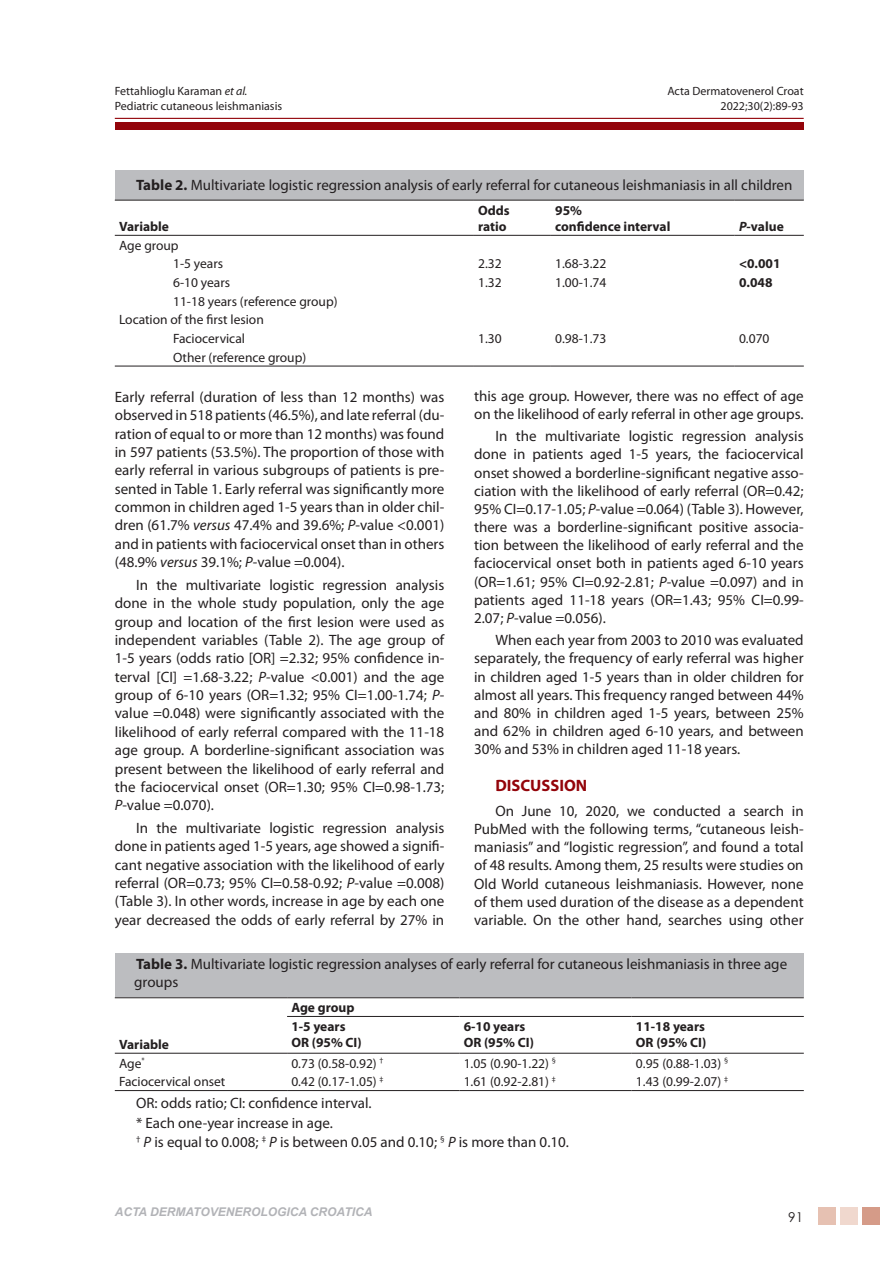
<style>
.page{position:relative;width:893px;height:1263px;background:#fff}
.page>*{position:absolute;margin:0;border:0;box-sizing:border-box;transform-origin:0 0}
.t1{font:700 16.5px "Myriad Pro";color:#93040a}
.t2{font:15px/18.1px "Myriad Pro";color:#231f20;text-align:justify}
.t3{font:13.5px/18.6px "Myriad Pro";color:#231f20}
.t4{font:700 13.5px/16.5px "Myriad Pro";color:#231f20}
.t5{font:13.5px "Century Gothic";color:#231f20}
.t6{font:12px "Myriad Pro";color:#231f20}
.t7{font:italic 700 12px "Arial";color:#b2b3b7}
.s1{font-style:italic}
.s2{font-weight:700}
</style>
<div class="page">
<div style="left:115px;top:122px;width:689px;height:8px;background:#93040a"></div>
<hr style="left:115px;top:118px;width:689px;height:1px;background:#93040a">
<div style="left:818px;top:1207px;width:18px;height:18px;background:#e6c1b2"></div>
<div style="left:840px;top:1207px;width:18px;height:18px;background:#f0d8ce"></div>
<div style="left:863px;top:1207px;width:17px;height:18px;background:#d59b88"></div>
<div style="left:115px;top:954px;width:688px;height:43px;background:#bcbdc0"></div>
<div style="left:115px;top:170px;width:688px;height:29px;background:#bcbdc0"></div>
<hr style="left:115px;top:200px;width:359px;height:1px;background:#231f20">
<hr style="left:474px;top:200px;width:77px;height:1px;background:#231f20">
<hr style="left:551px;top:200px;width:184px;height:1px;background:#231f20">
<hr style="left:735px;top:200px;width:69px;height:1px;background:#231f20">
<hr style="left:115px;top:235px;width:359px;height:1px;background:#231f20">
<hr style="left:474px;top:235px;width:77px;height:1px;background:#231f20">
<hr style="left:551px;top:235px;width:184px;height:1px;background:#231f20">
<hr style="left:735px;top:235px;width:69px;height:1px;background:#231f20">
<hr style="left:115px;top:366px;width:359px;height:1px;background:#231f20">
<hr style="left:474px;top:366px;width:77px;height:1px;background:#231f20">
<hr style="left:551px;top:366px;width:184px;height:1px;background:#231f20">
<hr style="left:735px;top:366px;width:69px;height:1px;background:#231f20">
<hr style="left:115px;top:997px;width:172px;height:1px;background:#231f20">
<hr style="left:287px;top:997px;width:172px;height:1px;background:#231f20">
<hr style="left:459px;top:997px;width:173px;height:1px;background:#231f20">
<hr style="left:632px;top:997px;width:172px;height:1px;background:#231f20">
<hr style="left:287px;top:1016px;width:172px;height:1px;background:#231f20">
<hr style="left:459px;top:1016px;width:173px;height:1px;background:#231f20">
<hr style="left:632px;top:1016px;width:172px;height:1px;background:#231f20">
<hr style="left:115px;top:1053px;width:172px;height:1px;background:#231f20">
<hr style="left:287px;top:1053px;width:172px;height:1px;background:#231f20">
<hr style="left:459px;top:1053px;width:173px;height:1px;background:#231f20">
<hr style="left:632px;top:1053px;width:172px;height:1px;background:#231f20">
<hr style="left:115px;top:1090px;width:172px;height:1px;background:#231f20">
<hr style="left:287px;top:1090px;width:172px;height:1px;background:#231f20">
<hr style="left:459px;top:1090px;width:173px;height:1px;background:#231f20">
<hr style="left:632px;top:1090px;width:172px;height:1px;background:#231f20">
<p class="t6" style="left:115px;top:84px;width:134px">Fettahlioglu Karaman <span class="s1">et al.</span></p>
<p class="t6" style="left:667px;top:84px;width:138px">Acta Dermatovenerol Croat</p>
<p class="t6" style="left:115px;top:98px;width:169px">Pediatric cutaneous leishmaniasis</p>
<p class="t6" style="left:720px;top:98px;width:85px">2022;30(2):89-93</p>
<p class="t2" style="left:136px;top:175px;width:658px"><span class="s2">Table 2.</span> Multivariate logistic regression analysis of early referral for cutaneous leishmaniasis in all children</p>
<p class="t4" style="left:119px;top:218px;width:52px">Variable</p>
<p class="t4" style="left:478px;top:201px;width:33px">Odds ratio</p>
<p class="t4" style="left:555px;top:201px;width:117px">95%<br>confidence interval</p>
<p class="t4" style="left:739px;top:218px;width:46px"><span class="s1">P</span>-value</p>
<p class="t3" style="left:173px;top:236px;width:52px;text-indent:-54px">Age group<br>1-5 years</p>
<p class="t3" style="left:478px;top:254px;width:25px">2.32</p>
<p class="t3" style="left:555px;top:254px;width:53px">1.68-3.22</p>
<p class="t4" style="left:739px;top:255px;width:43px">&lt;0.001</p>
<p class="t3" style="left:173px;top:273px;width:59px">6-10 years</p>
<p class="t3" style="left:478px;top:273px;width:25px">1.32</p>
<p class="t3" style="left:555px;top:273px;width:53px">1.00-1.74</p>
<p class="t4" style="left:739px;top:274px;width:35px">0.048</p>
<p class="t3" style="left:173px;top:292px;width:166px">11-18 years (reference group)</p>
<p class="t3" style="left:119px;top:310px;width:146px">Location of the first lesion</p>
<p class="t3" style="left:173px;top:329px;width:73px">Faciocervical</p>
<p class="t3" style="left:478px;top:329px;width:25px">1.30</p>
<p class="t3" style="left:555px;top:329px;width:53px">0.98-1.73</p>
<p class="t3" style="left:739px;top:329px;width:32px">0.070</p>
<p class="t3" style="left:173px;top:348px;width:135px">Other (reference group)</p>
<p class="t2" style="left:115px;top:387px;width:331px">Early referral (duration of less than 12 months) was observed in 518 patients (46.5%), and late referral (du&shy;ration of equal to or more than 12 months) was found in 597 patients (53.5%). The proportion of those with early referral in various subgroups of patients is pre&shy;sented in Table 1. Early referral was significantly more common in children aged 1-5 years than in older chil&shy;dren (61.7% <span class="s1">versus</span> 47.4% and 39.6%; <span class="s1">P</span>-value &lt;0.001) and in patients with faciocervical onset than in others (48.9% <span class="s1">versus</span> 39.1%; <span class="s1">P</span>-value =0.004).</p>
<p class="t2" style="left:115px;top:575px;width:331px;text-indent:21px">In the multivariate logistic regression analysis done in the whole study population, only the age group and location of the first lesion were used as independent variables (Table 2). The age group of 1-5 years (odds ratio [OR] =2.32; 95% confidence in&shy;terval [CI] =1.68-3.22; <span class="s1">P</span>-value &lt;0.001) and the age group of 6-10 years (OR=1.32; 95% CI=1.00-1.74; <span class="s1">P&shy;</span>value =0.048) were significantly associated with the likelihood of early referral compared with the 11-18 age group. A borderline-significant association was present between the likelihood of early referral and the faciocervical onset (OR=1.30; 95% CI=0.98-1.73; <span class="s1">P</span>-value =0.070).</p>
<p class="t2" style="left:115px;top:818px;width:331px;text-indent:21px">In the multivariate logistic regression analysis done in patients aged 1-5 years, age showed a signifi&shy;cant negative association with the likelihood of early referral (OR=0.73; 95% CI=0.58-0.92; <span class="s1">P</span>-value =0.008) (Table 3). In other words, increase in age by each one year decreased the odds of early referral by 27% in</p>
<p class="t2" style="left:474px;top:386px;width:331px">this age group. However, there was no effect of age on the likelihood of early referral in other age groups.</p>
<p class="t2" style="left:474px;top:427px;width:331px;text-indent:21px">In the multivariate logistic regression analysis done in patients aged 1-5 years, the faciocervical onset showed a borderline-significant negative asso&shy;ciation with the likelihood of early referral (OR=0.42; 95% CI=0.17-1.05; <span class="s1">P</span>-value =0.064) (Table 3). However, there was a borderline-significant positive associa&shy;tion between the likelihood of early referral and the faciocervical onset both in patients aged 6-10 years (OR=1.61; 95% CI=0.92-2.81; <span class="s1">P</span>-value =0.097) and in patients aged 11-18 years (OR=1.43; 95% CI=0.99- 2.07; <span class="s1">P</span>-value =0.056).</p>
<p class="t2" style="left:474px;top:631px;width:331px;text-indent:21px">When each year from 2003 to 2010 was evaluated separately, the frequency of early referral was higher in children aged 1-5 years than in older children for almost all years. This frequency ranged between 44% and 80% in children aged 1-5 years, between 25% and 62% in children aged 6-10 years, and between 30% and 53% in children aged 11-18 years.</p>
<p class="t1" style="left:495px;top:775px;width:93px">DISCUSSION</p>
<p class="t2" style="left:474px;top:801px;width:331px;text-indent:21px">On June 10, 2020, we conducted a search in PubMed with the following terms, “cutaneous leish&shy;maniasis” and “logistic regression”, and found a total of 48 results. Among them, 25 results were studies on Old World cutaneous leishmaniasis. However, none of them used duration of the disease as a dependent variable. On the other hand, searches using other</p>
<p class="t2" style="left:134px;top:955px;width:654px"><span class="s2">Table 3.</span> Multivariate logistic regression analyses of early referral for cutaneous leishmaniasis in three age groups</p>
<p class="t4" style="left:119px;top:1036px;width:52px">Variable</p>
<p class="t4" style="left:291px;top:998px;width:65px;line-height:18.6px">Age group<br>1-5 years</p>
<p class="t4" style="left:291px;top:1034px;width:72px">OR (95% CI)</p>
<p class="t4" style="left:464px;top:1017px;width:72px">6-10 years<br>OR (95% CI)</p>
<p class="t4" style="left:636px;top:1017px;width:72px">11-18 years<br>OR (95% CI)</p>
<p class="t3" style="left:119px;top:1053px;width:27px">Age<sup>*</sup></p>
<p class="t3" style="left:291px;top:1053px;width:94px">0.73 (0.58-0.92) <sup>†</sup></p>
<p class="t3" style="left:464px;top:1053px;width:94px">1.05 (0.90-1.22) <sup>§</sup></p>
<p class="t3" style="left:636px;top:1053px;width:94px">0.95 (0.88-1.03) <sup>§</sup></p>
<p class="t3" style="left:119px;top:1072px;width:108px">Faciocervical onset</p>
<p class="t3" style="left:291px;top:1072px;width:94px">0.42 (0.17-1.05) <sup>‡</sup></p>
<p class="t3" style="left:464px;top:1072px;width:94px">1.61 (0.92-2.81) <sup>‡</sup></p>
<p class="t3" style="left:636px;top:1072px;width:94px">1.43 (0.99-2.07) <sup>‡</sup></p>
<p class="t2" style="left:136px;top:1093px;width:434px;line-height:19.2px;text-align:left">OR: odds ratio; CI: confidence interval.<br>* Each one-year increase in age.<br><sup>†</sup> <span class="s1">P</span> is equal to 0.008; <sup>‡</sup> <span class="s1">P</span> is between 0.05 and 0.10; <sup>§</sup> <span class="s1">P</span> is more than 0.10.</p>
<p class="t7" style="left:115px;top:1203px;width:259px">ACTA DERMATOVENEROLOGICA CROATICA</p>
<p class="t5" style="left:788px;top:1207px;width:16px">91</p>
</div>
